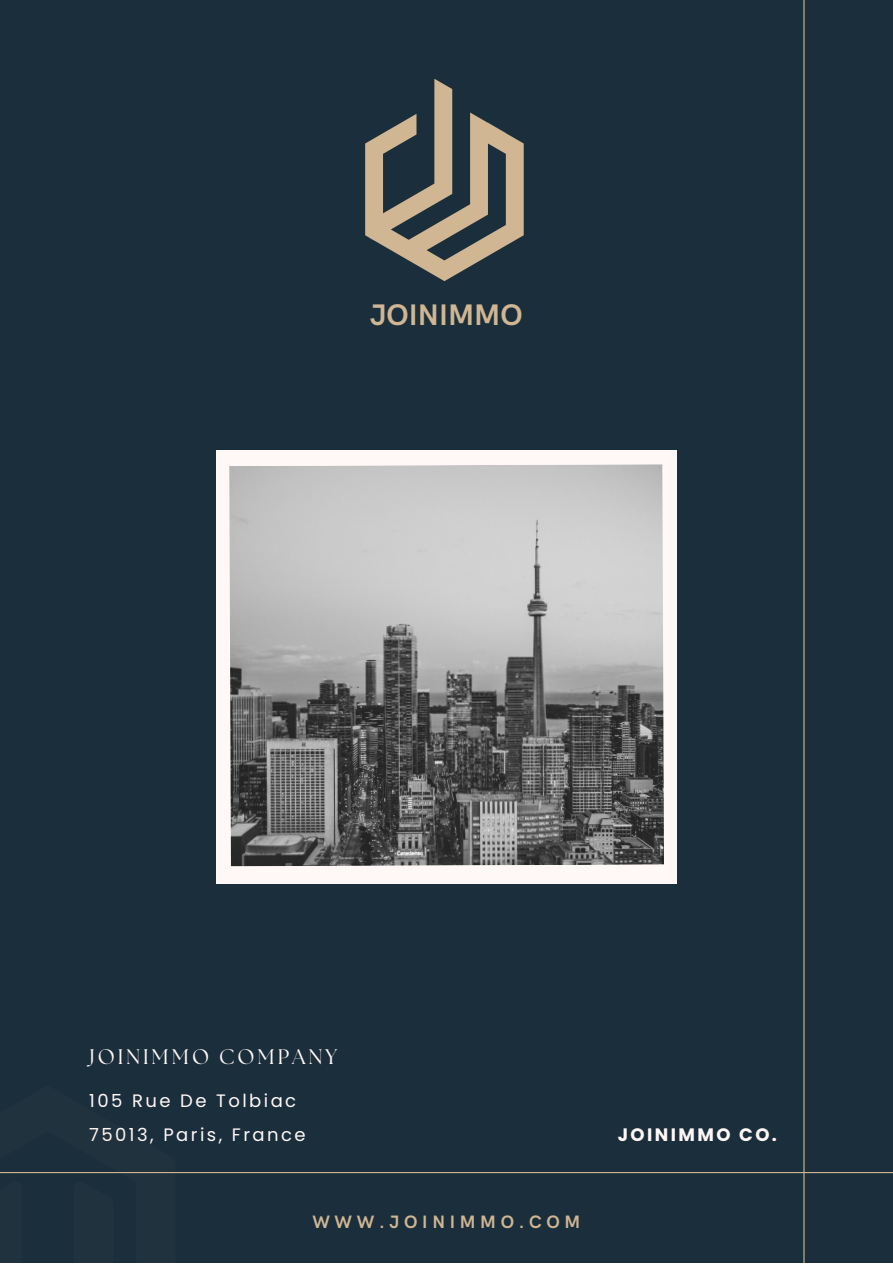
<style>
.page{position:relative;width:893px;height:1264px;background:#fff}
.page>*{position:absolute;margin:0;border:0;box-sizing:border-box;transform-origin:0 0}
.t1{font:700 29.85px "HK Grotesk Pro";color:#d0b692}
.t2{font:21px "The Seasons";letter-spacing:.135em;color:#fff8f6}
.t3{font:18px/33.8px "Poppins";letter-spacing:.135em;color:#fff8f6}
.t4{font:700 18px "HK Grotesk Pro";letter-spacing:.26em;color:#d0b692}
.t5{font:700 18px "Poppins";letter-spacing:.135em;color:#fff8f6}
</style>
<div class="page">
<div style="left:0;top:0;width:892px;height:1262px;background:#1b2e3c"></div>
<hr style="left:0;top:1171px;width:892px;height:2px;background:#d0b692">
<hr style="left:803px;top:0;width:1px;height:1262px;background:#d0b692">
<div style="left:216px;top:450px;width:460px;height:434px;background:#fff8f6"></div>
<img style="left:229px;top:464px;width:435px;height:402px">
<svg style="left:0;top:1171px;width:175px;height:3px"></svg>
<svg style="left:365px;top:79px;width:158px;height:202px"></svg>
<h1 class="t1" style="left:370px;top:298px;width:154px">JOINIMMO</h1>
<p class="t2" style="left:89px;top:1047px;width:249px">JOINIMMO COMPANY</p>
<p class="t3" style="left:89px;top:1083px;width:218px">105 Rue De Tolbiac<br>75013, Paris, France</p>
<p class="t4" style="left:312px;top:1211px;width:269px">WWW.JOINIMMO.COM</p>
<p class="t5" style="left:617px;top:1121px;width:161px">JOINIMMO CO.</p>
</div>
